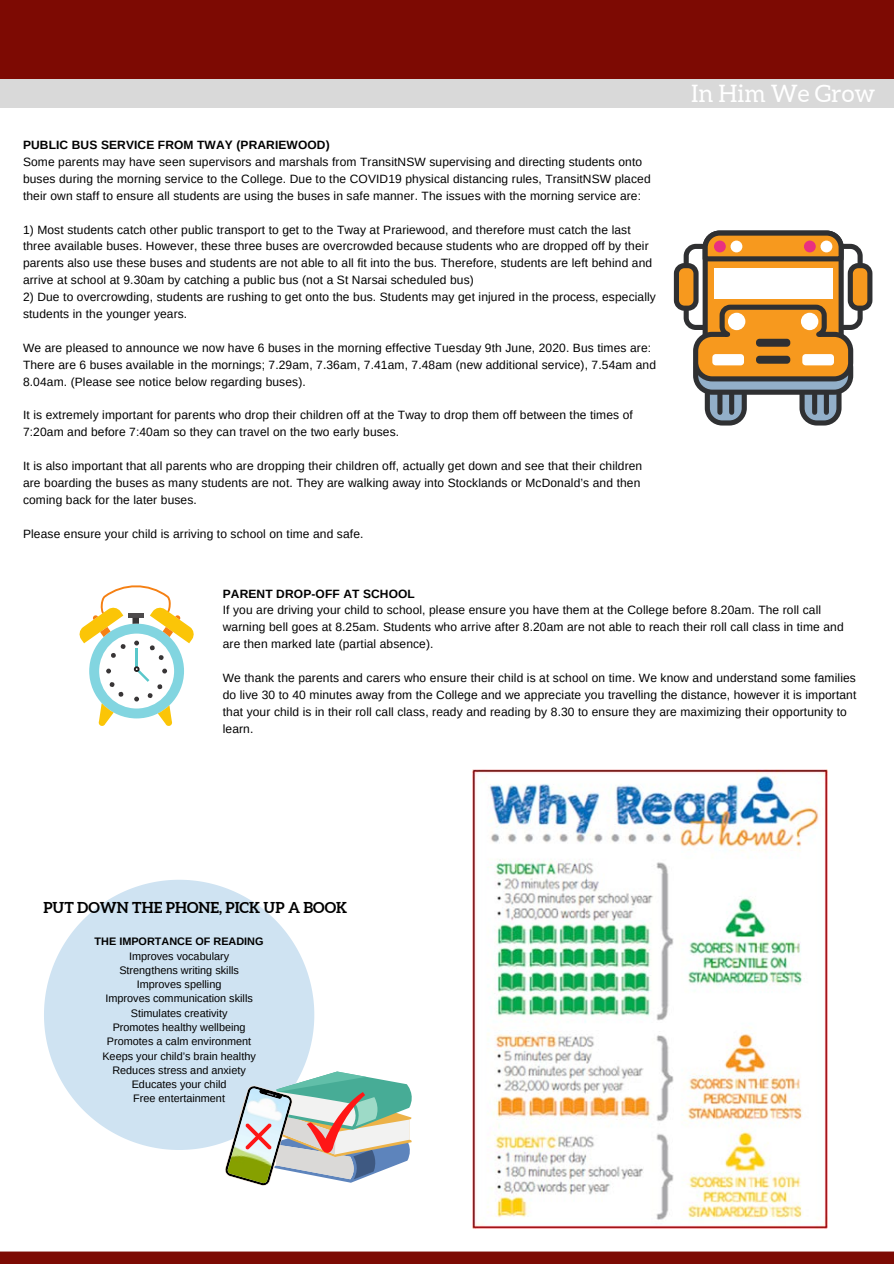
<style>
.page{position:relative;width:894px;height:1264px;background:#fff}
.page>*{position:absolute;margin:0;border:0;box-sizing:border-box;transform-origin:0 0}
.t1{font:24px "Aleo";color:#fff}
.t2{font:700 15px "Aleo";color:#000}
.t3{font:12px/17px "Arimo";letter-spacing:.01em;color:#000}
.t4{font:700 12px "Arimo";letter-spacing:.01em;color:#000}
.t5{font:10.8px/14.2px "Arimo";color:#000;text-align:center}
.t6{font:700 10.8px "Arimo";color:#000}
</style>
<div class="page">
<div style="left:0;top:0;width:893px;height:1263px;background:#7d0a03"></div>
<div style="left:0;top:94px;width:893px;height:1169px;background:#fff"></div>
<div style="left:0;top:79px;width:893px;height:29px;background:#d9d9d9"></div>
<svg style="left:0;top:1251px;width:893px;height:12px;background:#82150e"></svg>
<div style="left:850px;top:266px;width:19px;height:42px;background:#f7991e;border-radius:8px"></div>
<div style="left:847px;top:263px;width:25px;height:48px;border:5px solid #2f3032;border-radius:8px"></div>
<svg style="left:676px;top:266px;width:19px;height:42px"></svg>
<div style="left:673px;top:263px;width:25px;height:48px;border:5px solid #2f3032;border-radius:8px"></div>
<svg style="left:707px;top:372px;width:37px;height:51px"></svg>
<div style="left:704px;top:369px;width:42px;height:56px;border:5px solid #2f3032;border-radius:15px"></div>
<svg style="left:801px;top:372px;width:37px;height:51px"></svg>
<div style="left:799px;top:369px;width:42px;height:56px;border:5px solid #2f3032;border-radius:15px"></div>
<div style="left:717px;top:393px;width:5px;height:19px;background:#2f3032"></div>
<div style="left:729px;top:393px;width:5px;height:19px;background:#2f3032"></div>
<svg style="left:811px;top:395px;width:6px;height:17px"></svg>
<div style="left:823px;top:393px;width:5px;height:19px;background:#2f3032"></div>
<div style="left:695px;top:351px;width:155px;height:41px;background:#92afc9;border-radius:17px"></div>
<div style="left:693px;top:349px;width:160px;height:46px;border:5px solid #2f3032;border-radius:17px"></div>
<svg style="left:681px;top:230px;width:184px;height:154px"></svg>
<div style="left:712px;top:354px;width:31px;height:11px;background:#fff;border-radius:3px"></div>
<div style="left:802px;top:354px;width:31px;height:11px;background:#fff;border-radius:3px"></div>
<div style="left:755px;top:356px;width:35px;height:8px;background:#2f3032;border-radius:3px"></div>
<div style="left:755px;top:339px;width:35px;height:8px;background:#2f3032;border-radius:3px"></div>
<div style="left:727px;top:313px;width:18px;height:17px;background:#fff;border-radius:50%"></div>
<div style="left:800px;top:313px;width:18px;height:17px;background:#fff;border-radius:50%"></div>
<div style="left:89px;top:623px;width:95px;height:95px;background:#82d5e0;border-radius:50%"></div>
<div style="left:99px;top:633px;width:75px;height:75px;background:#fff;border-radius:50%"></div>
<hr style="left:135px;top:648px;width:3px;height:21px;background:#59c7ca">
<svg style="left:98px;top:703px;width:16px;height:23px"></svg>
<svg style="left:106px;top:668px;width:5px;height:5px"></svg>
<svg style="left:134px;top:666px;width:38px;height:60px"></svg>
<svg style="left:79px;top:585px;width:115px;height:75px"></svg>
<svg style="left:109px;top:682px;width:15px;height:15px"></svg>
<svg style="left:44px;top:879px;width:270px;height:270px;fill:#cfe3f2"></svg>
<svg style="left:223px;top:1071px;width:188px;height:115px"></svg>
<img style="left:472px;top:769px;width:354px;height:459px">
<p class="t4" style="left:23px;top:138px;width:308px">PUBLIC BUS SERVICE FROM TWAY (PRARIEWOOD)</p>
<p class="t3" style="left:23px;top:153px;width:629px">Some parents may have seen supervisors and marshals from TransitNSW supervising and directing students onto buses during the morning service to the College. Due to the COVID19 physical distancing rules, TransitNSW placed their own staff to ensure all students are using the buses in safe manner. The issues with the morning service are:</p>
<p class="t3" style="left:23px;top:221px;width:630px">1) Most students catch other public transport to get to the Tway at Prariewood, and therefore must catch the last three available buses. However, these three buses are overcrowded because students who are dropped off by their parents also use these buses and students are not able to all fit into the bus. Therefore, students are left behind and arrive at school at 9.30am by catching a public bus (not a St Narsai scheduled bus)</p>
<p class="t3" style="left:23px;top:288px;width:634px">2) Due to overcrowding, students are rushing to get onto the bus. Students may get injured in the process, especially students in the younger years.</p>
<p class="t3" style="left:23px;top:339px;width:634px">We are pleased to announce we now have 6 buses in the morning effective Tuesday 9th June, 2020. Bus times are:<br>There are 6 buses available in the mornings; 7.29am, 7.36am, 7.41am, 7.48am (new additional service), 7.54am and<br>8.04am. (Please see notice below regarding buses).</p>
<p class="t3" style="left:23px;top:407px;width:611px">It is extremely important for parents who drop their children off at the Tway to drop them off between the times of<br>7:20am and before 7:40am so they can travel on the two early buses.</p>
<p class="t3" style="left:23px;top:457px;width:620px">It is also important that all parents who are dropping their children off, actually get down and see that their children are boarding the buses as many students are not. They are walking away into Stocklands or McDonald’s and then coming back for the later buses.</p>
<p class="t3" style="left:23px;top:525px;width:342px">Please ensure your child is arriving to school on time and safe.</p>
<h1 class="t1" style="left:690px;top:80px;width:185px">In Him We Grow</h1>
<p class="t4" style="left:223px;top:586px;width:193px">PARENT DROP-OFF AT SCHOOL</p>
<p class="t3" style="left:223px;top:602px;width:622px">If you are driving your child to school, please ensure you have them at the College before 8.20am. The roll call warning bell goes at 8.25am. Students who arrive after 8.20am are not able to reach their roll call class in time and are then marked late (partial absence).</p>
<p class="t3" style="left:223px;top:669px;width:635px">We thank the parents and carers who ensure their child is at school on time. We know and understand some families do live 30 to 40 minutes away from the College and we appreciate you travelling the distance, however it is important that your child is in their roll call class, ready and reading by 8.30 to ensure they are maximizing their opportunity to learn.</p>
<p class="t2" style="left:43px;top:899px;width:305px">PUT DOWN THE PHONE, PICK UP A BOOK</p>
<p class="t6" style="left:95px;top:935px;width:170px">THE IMPORTANCE OF READING</p>
<p class="t5" style="left:102px;top:948px;width:155px">Improves vocabulary<br>Strengthens writing skills<br>Improves spelling<br>Improves communication skills<br>Stimulates creativity<br>Promotes healthy wellbeing<br>Promotes a calm environment<br>Keeps your child’s brain healthy<br>Reduces stress and anxiety<br>Educates your child<br>Free entertainment</p>
</div>
